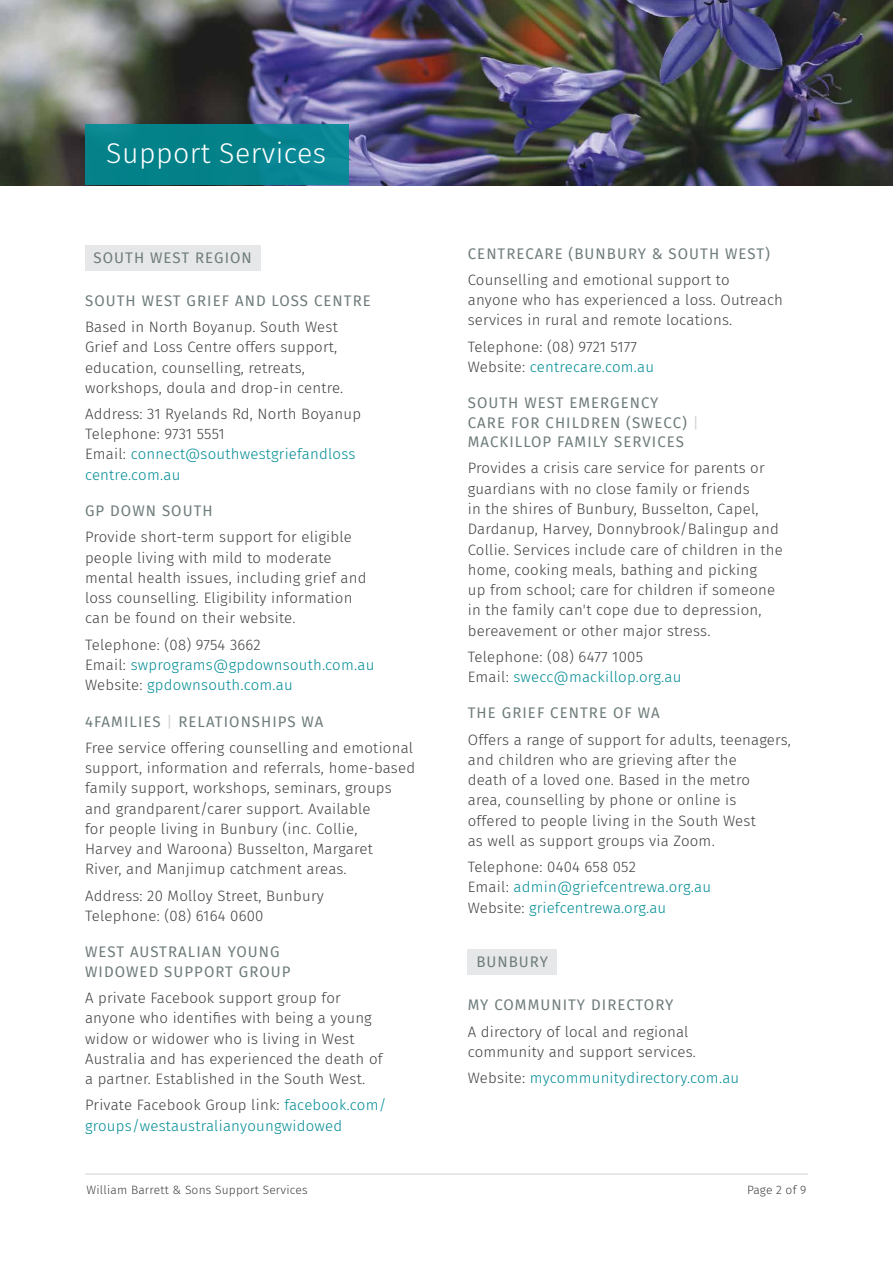
<style>
.page{position:relative;width:893px;height:1263px;background:#fff}
.page>*{position:absolute;margin:0;border:0;box-sizing:border-box;transform-origin:0 0}
.t1{font:300 28.5px "Fira Sans";letter-spacing:.015em;color:#fff}
.t2{font:300 15px/20.2px "Fira Sans";letter-spacing:.015em;color:#414042}
.t3{font:300 15px/20.2px "Fira Sans";letter-spacing:.015em;color:#008c95}
.t4{font:15px/19.5px "Fira Sans";letter-spacing:.07em;color:#6f7c7c}
.t5{font:300 12px "Fira Sans";letter-spacing:.015em;color:#414042}
.s1{color:#008c95}
.s2{color:#414042}
.s3{font-weight:400;color:#6f7c7c}
.s4{font-weight:400;color:#d1d3d4}
.s5{color:#d1d3d4}
</style>
<div class="page">
<hr style="left:85px;top:1174px;width:723px;height:1px;background:#d1d3d4">
<img style="left:0;top:0;width:893px;height:185px">
<div style="left:85px;top:124px;width:263px;height:61px;background:linear-gradient(to right,#038086,#098695)"></div>
<div style="left:85px;top:245px;width:176px;height:25px;background:#e6e7e8"></div>
<div style="left:468px;top:949px;width:89px;height:26px;background:#e6e7e8"></div>
<h1 class="t1" style="left:106px;top:133px;width:221px">Support Services</h1>
<p class="t4" style="left:94px;top:247px;width:160px">SOUTH WEST REGION</p>
<p class="t4" style="left:85px;top:290px;width:287px">SOUTH WEST GRIEF AND LOSS CENTRE</p>
<p class="t2" style="left:85px;top:317px;width:260px">Based in North Boyanup. South West Grief and Loss Centre offers support, education, counselling, retreats, workshops, doula and drop-in centre.</p>
<p class="t2" style="left:85px;top:404px;width:278px">Address: 31 Ryelands Rd, North Boyanup<br>Telephone: 9731 5551<br>Email: <span class="s1">connect@southwestgriefandloss centre.com.au</span></p>
<p class="t4" style="left:85px;top:501px;width:129px">GP DOWN SOUTH</p>
<p class="t2" style="left:85px;top:527px;width:283px">Provide short-term support for eligible people living with mild to moderate mental health issues, including grief and loss counselling. Eligibility information can be found on their website.</p>
<p class="t3" style="left:85px;top:634px;width:291px"><span class="s2">Telephone: (08) 9754 3662<br>Email:</span> swprograms@gpdownsouth.com.au<br><span class="s2">Website:</span> gpdownsouth.com.au</p>
<p class="t2" style="left:85px;top:708px;width:330px;line-height:26.2px"><span class="s3">4FAMILIES</span> <span class="s4">|</span> <span class="s3">RELATIONSHIPS WA<br></span>Free service offering counselling and emotional</p>
<p class="t2" style="left:85px;top:758px;width:332px">support, information and referrals, home-based family support, workshops, seminars, groups and grandparent/carer support. Available<br>for people living in Bunbury (inc. Collie,<br>Harvey and Waroona) Busselton, Margaret<br>River, and Manjimup catchment areas.</p>
<p class="t2" style="left:85px;top:885px;width:240px">Address: 20 Molloy Street, Bunbury<br>Telephone: (08) 6164 0600</p>
<p class="t4" style="left:85px;top:942px;width:207px">WEST AUSTRALIAN YOUNG<br>WIDOWED SUPPORT GROUP</p>
<p class="t2" style="left:85px;top:988px;width:299px">A private Facebook support group for anyone who identifies with being a young widow or widower who is living in West Australia and has experienced the death of a partner. Established in the South West.</p>
<p class="t3" style="left:85px;top:1095px;width:303px"><span class="s2">Private Facebook Group link:</span> facebook.com/ groups/westaustralianyoungwidowed</p>
<p class="t4" style="left:468px;top:243px;width:304px">CENTRECARE (BUNBURY &amp; SOUTH WEST)</p>
<p class="t2" style="left:468px;top:269px;width:317px">Counselling and emotional support to anyone who has experienced a loss. Outreach services in rural and remote locations.</p>
<p class="t2" style="left:468px;top:336px;width:188px">Telephone: (08) 9721 5177<br>Website: <span class="s1">centrecare.com.au</span></p>
<p class="t4" style="left:468px;top:393px;width:232px">SOUTH WEST EMERGENCY<br>CARE FOR CHILDREN (SWECC) <span class="s5">|<br></span>MACKILLOP FAMILY SERVICES</p>
<p class="t2" style="left:468px;top:458px;width:317px">Provides a crisis care service for parents or guardians with no close family or friends<br>in the shires of Bunbury, Busselton, Capel, Dardanup, Harvey, Donnybrook/Balingup and Collie. Services include care of children in the home, cooking meals, bathing and picking<br>up from school; care for children if someone in the family can't cope due to depression, bereavement or other major stress.</p>
<p class="t2" style="left:468px;top:646px;width:215px">Telephone: (08) 6477 1005<br>Email: <span class="s1">swecc@mackillop.org.au</span></p>
<p class="t4" style="left:468px;top:703px;width:193px">THE GRIEF CENTRE OF WA</p>
<p class="t2" style="left:468px;top:729px;width:325px">Offers a range of support for adults, teenagers, and children who are grieving after the<br>death of a loved one. Based in the metro<br>area, counselling by phone or online is<br>offered to people living in the South West<br>as well as support groups via Zoom.</p>
<p class="t3" style="left:468px;top:857px;width:245px"><span class="s2">Telephone: 0404 658 052<br>Email:</span> admin@griefcentrewa.org.au<br><span class="s2">Website:</span> griefcentrewa.org.au</p>
<p class="t4" style="left:476px;top:952px;width:73px">BUNBURY</p>
<p class="t4" style="left:468px;top:995px;width:207px">MY COMMUNITY DIRECTORY</p>
<p class="t2" style="left:468px;top:1021px;width:230px">A directory of local and regional community and support services.</p>
<p class="t3" style="left:468px;top:1067px;width:273px"><span class="s2">Website:</span> mycommunitydirectory.com.au</p>
<p class="t5" style="left:87px;top:1181px;width:223px">William Barrett &amp; Sons Support Services</p>
<p class="t5" style="left:747px;top:1181px;width:61px">Page 2 of 9</p>
</div>
